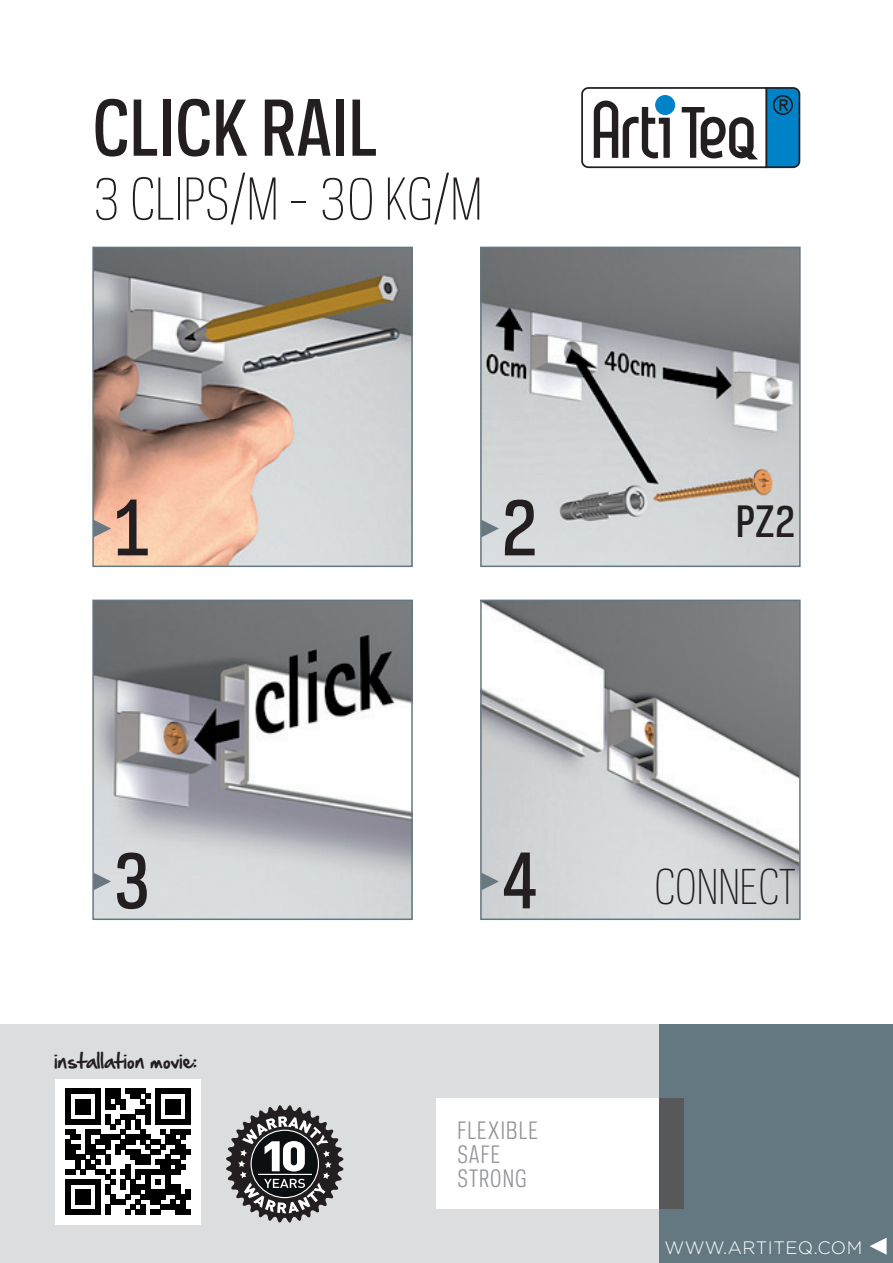
<style>
.page{position:relative;width:893px;height:1263px;background:#fff}
.page>*{position:absolute;margin:0;border:0;box-sizing:border-box;transform-origin:0 0}
.t1{font:500 72px "Galaxie Polaris Condensed";color:#231f20}
.t2{font:300 54px "Galaxie Polaris Condensed";color:#231f20}
.t3{font:300 45px "Galaxie Polaris Condensed";color:#231f20}
.t4{font:500 40.5px "Galaxie Polaris Condensed";color:#231f20}
.t5{font:22.5px "Galaxie Polaris Condensed";letter-spacing:.05em;color:#939598}
.t6{font:18px "Hand Of Sean";color:#231f20}
.Tabel_tekst-kl{font:300 18px "Gotham";letter-spacing:.025em;color:#fff}
</style>
<div class="page">
<div style="left:0;top:1025px;width:893px;height:238px;background:#dcdddf"></div>
<div style="left:659px;top:1025px;width:234px;height:238px;background:#647882"></div>
<div style="left:659px;top:1098px;width:25px;height:111px;background:#57585a"></div>
<div style="left:437px;top:1098px;width:222px;height:111px;background:#fff"></div>
<svg style="left:581px;top:87px;width:219px;height:81px"></svg>
<img style="left:95px;top:603px;width:315px;height:314px">
<div style="left:92px;top:600px;width:321px;height:320px;border:2px solid #647882"></div>
<img style="left:95px;top:250px;width:315px;height:314px">
<div style="left:92px;top:247px;width:321px;height:320px;border:2px solid #647882"></div>
<img style="left:483px;top:603px;width:315px;height:314px">
<div style="left:480px;top:600px;width:321px;height:320px;border:2px solid #647882"></div>
<img style="left:483px;top:250px;width:315px;height:314px">
<div style="left:480px;top:247px;width:321px;height:320px;border:2px solid #647882"></div>
<div style="left:55px;top:1079px;width:146px;height:146px;background:#fff"></div>
<div style="left:65px;top:1089px;width:35px;height:5px;background:#000001"></div>
<div style="left:105px;top:1089px;width:15px;height:5px;background:#000001"></div>
<div style="left:125px;top:1089px;width:21px;height:5px;background:#000001"></div>
<div style="left:156px;top:1089px;width:35px;height:5px;background:#000001"></div>
<svg style="left:65px;top:1094px;width:126px;height:121px"></svg>
<div style="left:136px;top:1209px;width:10px;height:6px;background:#000001"></div>
<div style="left:151px;top:1209px;width:10px;height:6px;background:#000001"></div>
<div style="left:176px;top:1209px;width:15px;height:6px;background:#000001"></div>
<svg style="left:870px;top:1238px;width:17px;height:17px"></svg>
<svg style="left:226px;top:1105px;width:118px;height:118px"></svg>
<svg style="left:93px;top:520px;width:18px;height:17px"></svg>
<svg style="left:481px;top:520px;width:18px;height:17px"></svg>
<svg style="left:93px;top:873px;width:18px;height:17px"></svg>
<svg style="left:481px;top:873px;width:18px;height:17px"></svg>
<p class="t1" style="left:92px;top:80px;width:286px">CLICK RAIL</p>
<p class="t2" style="left:92px;top:162px;width:392px">3 CLIPS/M - 30 KG/M</p>
<p class="t1" style="left:113px;top:480px;width:39px">1</p>
<p class="t1" style="left:501px;top:480px;width:39px">2</p>
<p class="t1" style="left:113px;top:833px;width:39px">3</p>
<p class="t1" style="left:501px;top:833px;width:39px">4</p>
<p class="t6" style="left:54px;top:1045px;width:145px">installation movie:</p>
<p class="t5" style="left:457px;top:1115px;width:82px">FLEXIBLE</p>
<p class="t5" style="left:457px;top:1139px;width:45px">SAFE</p>
<p class="t5" style="left:457px;top:1163px;width:71px">STRONG</p>
<p class="t4" style="left:736px;top:494px;width:62px">PZ2</p>
<p class="t3" style="left:654px;top:856px;width:143px">CONNECT</p>
<p class="Tabel_tekst-kl" style="left:665px;top:1236px;width:199px">WWW.ARTITEQ.COM</p>
</div>
